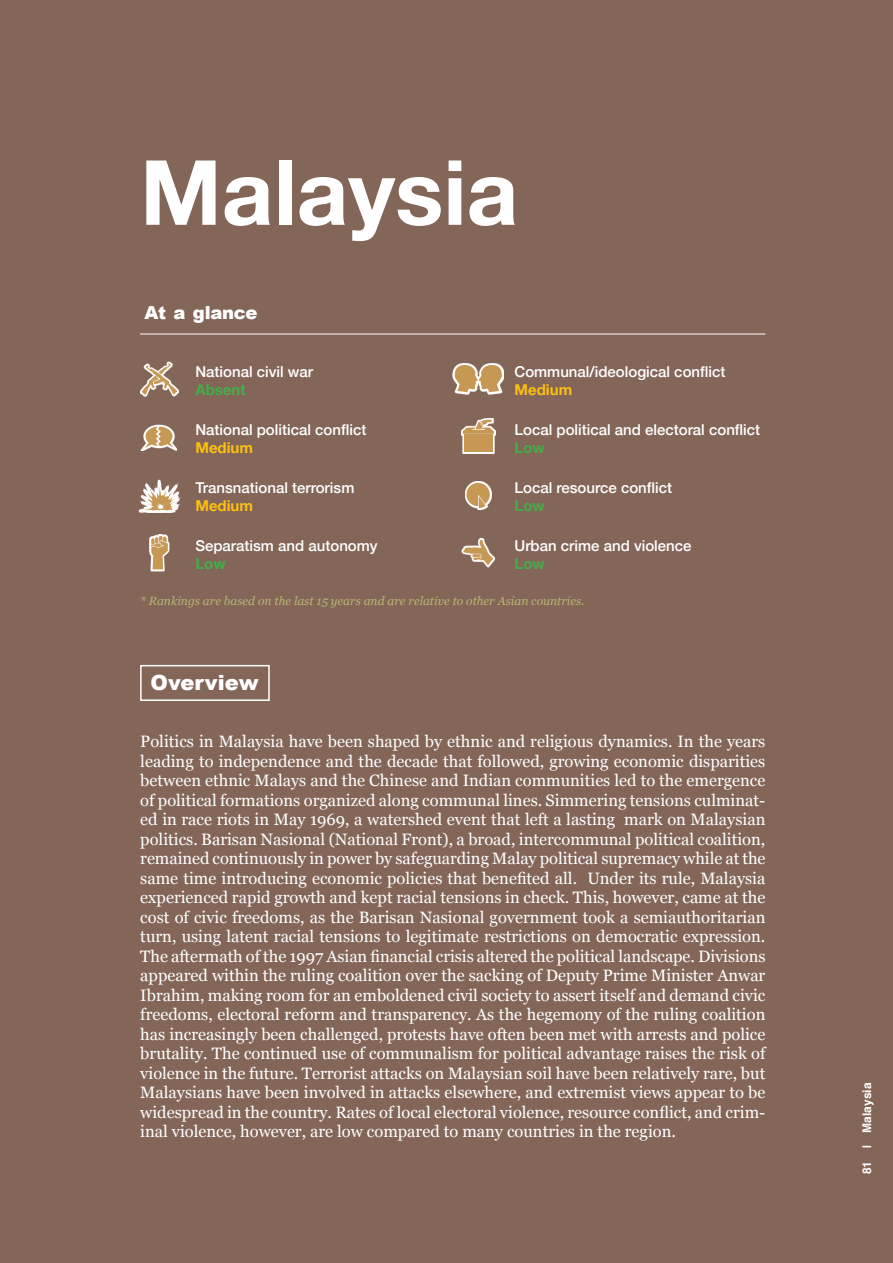
<style>
.page{position:relative;width:893px;height:1263px;background:#846659}
.page>*{position:absolute;margin:0;border:0;box-sizing:border-box;transform-origin:0 0}
.Chapter_title{font:700 90px "Helvetica Neue";color:#fff}
.Overview_heading{font:900 21px "Arial";color:#fff}
.t1{font:900 18px "Arial";letter-spacing:-.02em;color:#fff}
.overview_text{font:16.5px/19.5px "Georgia";color:#fff;text-align:justify}
.at_glance_text{font:500 15px "Helvetica Neue";color:#fff}
.at_glance_text-2{font:700 15px "Helvetica Neue";color:#44ad49}
.at_glance_text-3{font:700 15px "Helvetica Neue";color:#fcbf11}
.at_glance_note{font:italic 12px "Georgia";color:#b6b574}
.t2{font:700 12px "Helvetica";color:#fff}
</style>
<div class="page">
<div style="left:140px;top:665px;width:130px;height:36px;border:2px solid #fff"></div>
<hr style="left:140px;top:334px;width:625px;height:1px;background:#fff">
<svg style="left:139px;top:480px;width:41px;height:33px"></svg>
<svg style="left:140px;top:481px;width:38px;height:31px"></svg>
<svg style="left:140px;top:361px;width:39px;height:33px"></svg>
<svg style="left:141px;top:362px;width:37px;height:35px"></svg>
<svg style="left:152px;top:425px;width:15px;height:1px"></svg>
<svg style="left:141px;top:426px;width:36px;height:25px"></svg>
<svg style="left:150px;top:534px;width:20px;height:37px"></svg>
<div style="left:158px;top:535px;width:5px;height:9px;border:1px solid #fff;border-radius:2px"></div>
<svg style="left:150px;top:536px;width:19px;height:34px"></svg>
<svg style="left:452px;top:363px;width:52px;height:18px"></svg>
<svg style="left:453px;top:364px;width:50px;height:30px"></svg>
<svg style="left:461px;top:418px;width:35px;height:36px"></svg>
<div style="left:464px;top:434px;width:28px;height:18px;background:#c69854"></div>
<svg style="left:462px;top:419px;width:33px;height:16px"></svg>
<svg style="left:465px;top:481px;width:20px;height:29px"></svg>
<svg style="left:466px;top:482px;width:25px;height:27px"></svg>
<svg style="left:463px;top:539px;width:32px;height:28px"></svg>
<h1 class="Chapter_title" style="left:140px;top:122px;width:380px">Malaysia</h1>
<p class="t1" style="left:145px;top:299px;width:114px">At a glance</p>
<p class="at_glance_text" style="left:195px;top:359px;width:119px">National civil war</p>
<p class="at_glance_text-2" style="left:195px;top:378px;width:52px">Absent</p>
<p class="at_glance_text" style="left:195px;top:418px;width:172px">National political conflict</p>
<p class="at_glance_text-3" style="left:195px;top:436px;width:59px">Medium</p>
<p class="at_glance_text" style="left:195px;top:476px;width:160px">Transnational terrorism</p>
<p class="at_glance_text-3" style="left:195px;top:494px;width:59px">Medium</p>
<p class="at_glance_text" style="left:195px;top:534px;width:184px">Separatism and autonomy</p>
<p class="at_glance_text-2" style="left:195px;top:552px;width:32px">Low</p>
<p class="at_glance_text" style="left:514px;top:359px;width:212px">Communal/ideological conflict</p>
<p class="at_glance_text-3" style="left:514px;top:378px;width:59px">Medium</p>
<p class="at_glance_text" style="left:514px;top:418px;width:247px">Local political and electoral conflict</p>
<p class="at_glance_text-2" style="left:514px;top:436px;width:32px">Low</p>
<p class="at_glance_text" style="left:514px;top:476px;width:159px">Local resource conflict</p>
<p class="at_glance_text-2" style="left:514px;top:494px;width:32px">Low</p>
<p class="at_glance_text" style="left:514px;top:534px;width:179px">Urban crime and violence</p>
<p class="at_glance_text-2" style="left:514px;top:552px;width:32px">Low</p>
<p class="at_glance_note" style="left:140px;top:592px;width:446px">* Rankings are based on the last 15 years and are relative to other Asian countries.</p>
<h2 class="Overview_heading" style="left:151px;top:668px;width:109px">Overview</h2>
<p class="overview_text" style="left:140px;top:731px;width:627px">Politics in Malaysia have been shaped by ethnic and religious dynamics. In the years leading to independence and the decade that followed, growing economic disparities between ethnic Malays and the Chinese and Indian communities led to the emergence of political formations organized along communal lines. Simmering tensions culminat&shy;ed in race riots in May 1969, a watershed event that left a lasting mark on Malaysian politics. Barisan Nasional (National Front), a broad, intercommunal political coalition, remained continuously in power by safeguarding Malay political supremacy while at the same time introducing economic policies that benefited all. Under its rule, Malaysia experienced rapid growth and kept racial tensions in check. This, however, came at the cost of civic freedoms, as the Barisan Nasional government took a semiauthoritarian turn, using latent racial tensions to legitimate restrictions on democratic expression.<br>The aftermath of the 1997 Asian financial crisis altered the political landscape. Divisions appeared within the ruling coalition over the sacking of Deputy Prime Minister Anwar Ibrahim, making room for an emboldened civil society to assert itself and demand civic freedoms, electoral reform and transparency. As the hegemony of the ruling coalition has increasingly been challenged, protests have often been met with arrests and police brutality. The continued use of communalism for political advantage raises the risk of violence in the future. Terrorist attacks on Malaysian soil have been relatively rare, but Malaysians have been involved in attacks elsewhere, and extremist views appear to be widespread in the country. Rates of local electoral violence, resource conflict, and crim&shy;inal violence, however, are low compared to many countries in the region.</p>
<p class="t2" style="left:857px;top:1148px;width:67px;rotate:-90deg">| Malaysia</p>
<p class="t2" style="left:857px;top:1174px;width:15px;rotate:-90deg">81</p>
</div>
